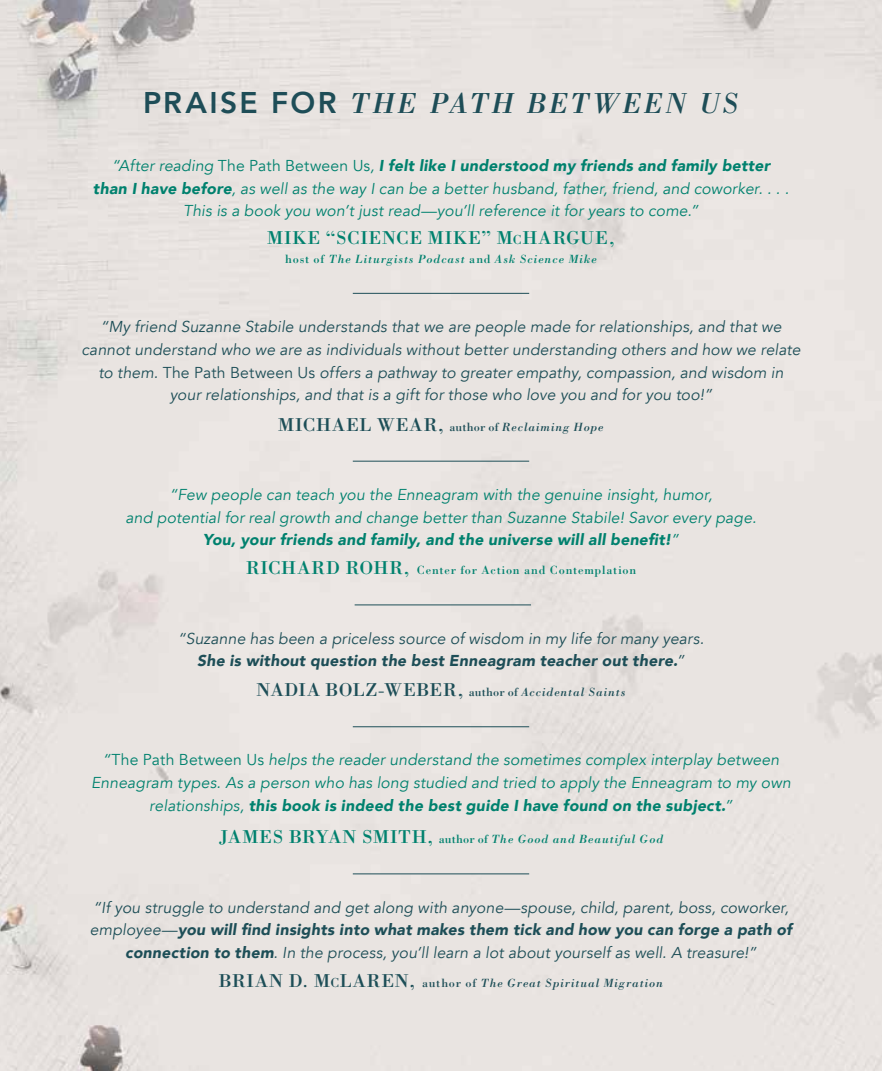
<style>
.page{position:relative;width:882px;height:1071px;background:#e9e4e1}
.page>*{position:absolute;margin:0;border:0;box-sizing:border-box;transform-origin:0 0}
.t1{font:italic 29.93px "Bodoni Std";letter-spacing:.06em;color:#1e4d57}
.t2{font:19.25px "Bodoni";letter-spacing:.02em;color:#1d4e57}
.t3{font:19.25px "Bodoni";letter-spacing:.045em;color:#00816e}
.t4{font:italic 15.75px/22.8px "Avenir";letter-spacing:.01em;color:#1d4e57;text-align:center}
.t5{font:italic 15.75px/22.8px "Avenir";letter-spacing:.01em;color:#00816e;text-align:center}
.t6{font:italic 12.25px "Bodoni";letter-spacing:.07em;color:#00816e}
.t7{font:italic 12.25px "Bodoni";letter-spacing:.07em;color:#1d4e57}
.t8{font:12.25px "Bodoni";letter-spacing:.065em;color:#00816e}
.s1{font-family:"Avenir";font-weight:800;font-style:normal}
.s2{font-style:normal}
.s3{font-weight:900}
.s4{font-size:13.47px}
.s5{font-style:normal;font-size:19.25px}
.s6{font-size:19.25px}
.s7{font-size:12.25px}
.s8{font-style:italic;font-size:12.25px}
.s9{font-style:normal;font-size:13.47px}
</style>
<div class="page">
<hr style="left:353px;top:293px;width:176px;height:1px;background:#1d4e57">
<hr style="left:353px;top:461px;width:176px;height:1px;background:#1d4e57">
<hr style="left:355px;top:605px;width:176px;height:1px;background:#1d4e57">
<hr style="left:353px;top:726px;width:176px;height:1px;background:#1d4e57">
<hr style="left:353px;top:874px;width:176px;height:1px;background:#1d4e57">
<h1 class="t1" style="left:143px;top:86px;width:597px"><span class="s1">PRAISE FOR</span> THE PATH BETWEEN US</h1>
<p class="t5" style="left:93px;top:154px;width:698px">“After reading <span class="s2">The Path Between Us</span>, <span class="s3">I felt like I understood my friends and family better than I have before</span>, as well as the way I can be a better husband, father, friend, and coworker. . . .<br>This is a book you won’t just read—you’ll reference it for years to come.”</p>
<p class="t3" style="left:267px;top:225px;width:349px">MIKE “SCIENCE MIKE” M<span class="s4">c</span>HARGUE,</p>
<p class="t6" style="left:285px;top:251px;width:313px"><span class="s2">host of</span> The Liturgists Podcast <span class="s2">and</span> Ask Science Mike</p>
<p class="t4" style="left:81px;top:316px;width:721px">“My friend Suzanne Stabile understands that we are people made for relationships, and that we cannot understand who we are as individuals without better understanding others and how we relate to them. <span class="s2">The Path Between Us</span> offers a pathway to greater empathy, compassion, and wisdom in your relationships, and that is a gift for those who love you and for you too!”</p>
<p class="t7" style="left:278px;top:419px;width:327px"><span class="s5">MICHAEL WEAR,</span> <span class="s2">author of</span> Reclaiming Hope</p>
<p class="t5" style="left:126px;top:483px;width:632px">“Few people can teach you the Enneagram with the genuine insight, humor,<br>and potential for real growth and change better than Suzanne Stabile! Savor every page.<br><span class="s3">You, your friends and family, and the universe will all benefit!</span>”</p>
<p class="t8" style="left:246px;top:563px;width:392px"><span class="s6">RICHARD ROHR,</span> Center for Action and Contemplation</p>
<p class="t4" style="left:178px;top:627px;width:528px">“Suzanne has been a priceless source of wisdom in my life for many years.<br><span class="s3">She is without question the best Enneagram teacher out there.</span>”</p>
<p class="t2" style="left:257px;top:678px;width:370px">NADIA BOLZ-WEBER, <span class="s7">author of</span> <span class="s8">Accidental Saints</span></p>
<p class="t5" style="left:91px;top:749px;width:701px">“<span class="s2">The Path Between Us</span> helps the reader understand the sometimes complex interplay between<br>Enneagram types. As a person who has long studied and tried to apply the Enneagram to my own relationships, <span class="s3">this book is indeed the best guide I have found on the subject.</span>”</p>
<p class="t6" style="left:219px;top:832px;width:446px"><span class="s5">JAMES BRYAN SMITH,</span> <span class="s2">author of</span> The Good and Beautiful God</p>
<p class="t4" style="left:90px;top:896px;width:704px">“If you struggle to understand and get along with anyone—spouse, child, parent, boss, coworker, employee—<span class="s3">you will find insights into what makes them tick and how you can forge a path of connection to them</span>. In the process, you’ll learn a lot about yourself as well. A treasure!”</p>
<p class="t7" style="left:219px;top:976px;width:446px"><span class="s5">BRIAN D. M</span><span class="s9">c</span><span class="s5">LAREN,</span> <span class="s2">author of</span> The Great Spiritual Migration</p>
</div>
